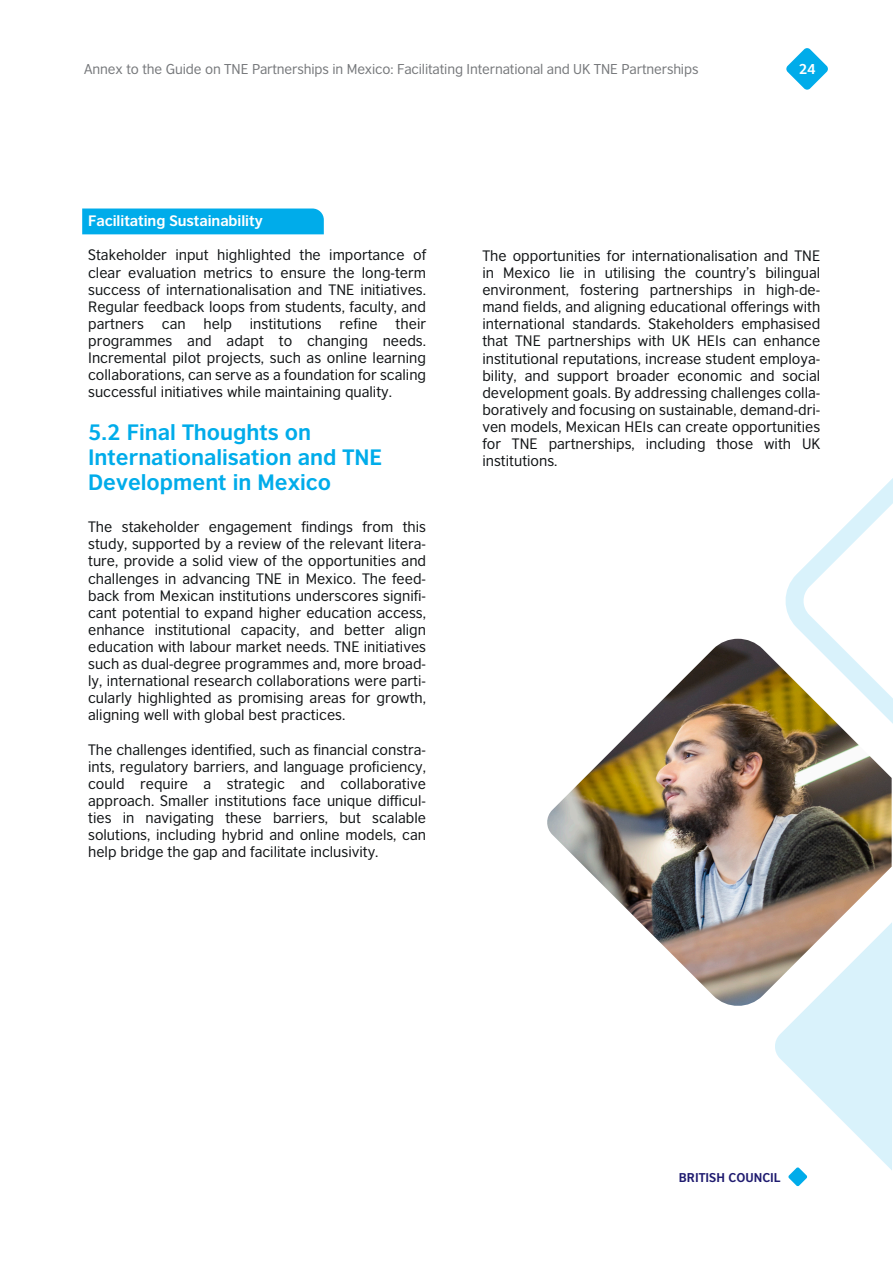
<style>
.page{position:relative;width:893px;height:1263px;background:#fff}
.page>*{position:absolute;margin:0;border:0;box-sizing:border-box;transform-origin:0 0}
.t1{font:700 21px/25.2px "British Council Sans";color:#00acea}
.t2{font:14.25px/17.1px "British Council Sans";color:#111416;text-align:justify}
.t3{font:700 14.25px "British Council Sans";letter-spacing:-.005em;color:#fff}
.t4{font:13.5px "British Council Sans";letter-spacing:-.01em;color:#76787b}
.t5{font:700 13.5px "British Council Sans";color:#fff}
.t6{font:700 12px "British Council Sans";color:#201c70}
</style>
<div class="page">
<svg style="left:786px;top:48px;width:42px;height:42px"></svg>
<svg style="left:785px;top:478px;width:108px;height:246px"></svg>
<div style="left:82px;top:208px;width:242px;height:26px;background:#00acea"></div>
<svg style="left:775px;top:1009px;width:117px;height:178px"></svg>
<img style="left:547px;top:639px;width:345px;height:370px">
<p class="t4" style="left:84px;top:58px;width:616px">Annex to the Guide on TNE Partnerships in Mexico: Facilitating International and UK TNE Partnerships</p>
<p class="t5" style="left:799px;top:57px;width:19px">24</p>
<p class="t3" style="left:88px;top:208px;width:176px">Facilitating Sustainability</p>
<p class="t2" style="left:88px;top:245px;width:339px">Stakeholder input highlighted the importance of clear evaluation metrics to ensure the long-term success of internationalisation and TNE initiatives.<br>Regular feedback loops from students, faculty, and partners</p>
<p class="t2" style="left:162px;top:314px;width:25px">can</p>
<p class="t2" style="left:204px;top:314px;width:30px">help</p>
<p class="t2" style="left:250px;top:314px;width:73px">institutions</p>
<p class="t2" style="left:340px;top:314px;width:40px">refine</p>
<p class="t2" style="left:88px;top:314px;width:339px;text-indent:307px">their programmes and adapt to changing needs.<br>Incremental pilot projects, such as online learning collaborations, can serve as a foundation for scaling successful initiatives while maintaining quality.</p>
<h1 class="t1" style="left:88px;top:417px;width:296px">5.2 Final Thoughts on<br>Internationalisation and TNE<br>Development in Mexico</h1>
<p class="t2" style="left:88px;top:517px;width:339px">The stakeholder engagement findings from this study, supported by a review of the relevant litera&shy;ture, provide a solid view of the opportunities and challenges in advancing TNE in Mexico. The feed&shy;back from Mexican institutions underscores signifi&shy;cant potential to expand higher education access, enhance institutional capacity, and better align education with labour market needs. TNE initiatives such as dual-degree programmes and, more broad&shy;ly, international research collaborations were parti&shy;cularly highlighted as promising areas for growth, aligning well with global best practices.</p>
<p class="t2" style="left:88px;top:739px;width:339px">The challenges identified, such as financial constra&shy;ints, regulatory barriers, and language proficiency, could require a strategic and collaborative approach. Smaller institutions face unique difficul&shy;ties in navigating these barriers, but scalable solutions, including hybrid and online models, can help bridge the gap and facilitate inclusivity.</p>
<p class="t2" style="left:482px;top:246px;width:339px">The opportunities for internationalisation and TNE in Mexico lie in utilising the country’s bilingual environment, fostering partnerships in high-de&shy;mand fields, and aligning educational offerings with international standards. Stakeholders emphasised that TNE partnerships with UK HEIs can enhance institutional reputations, increase student employa&shy;bility, and support broader economic and social development goals. By addressing challenges colla&shy;boratively and focusing on sustainable, demand-dri&shy;ven models, Mexican HEIs can create opportunities for TNE partnerships, including those with UK institutions.</p>
<p class="t6" style="left:679px;top:1167px;width:103px">BRITISH COUNCIL</p>
</div>
